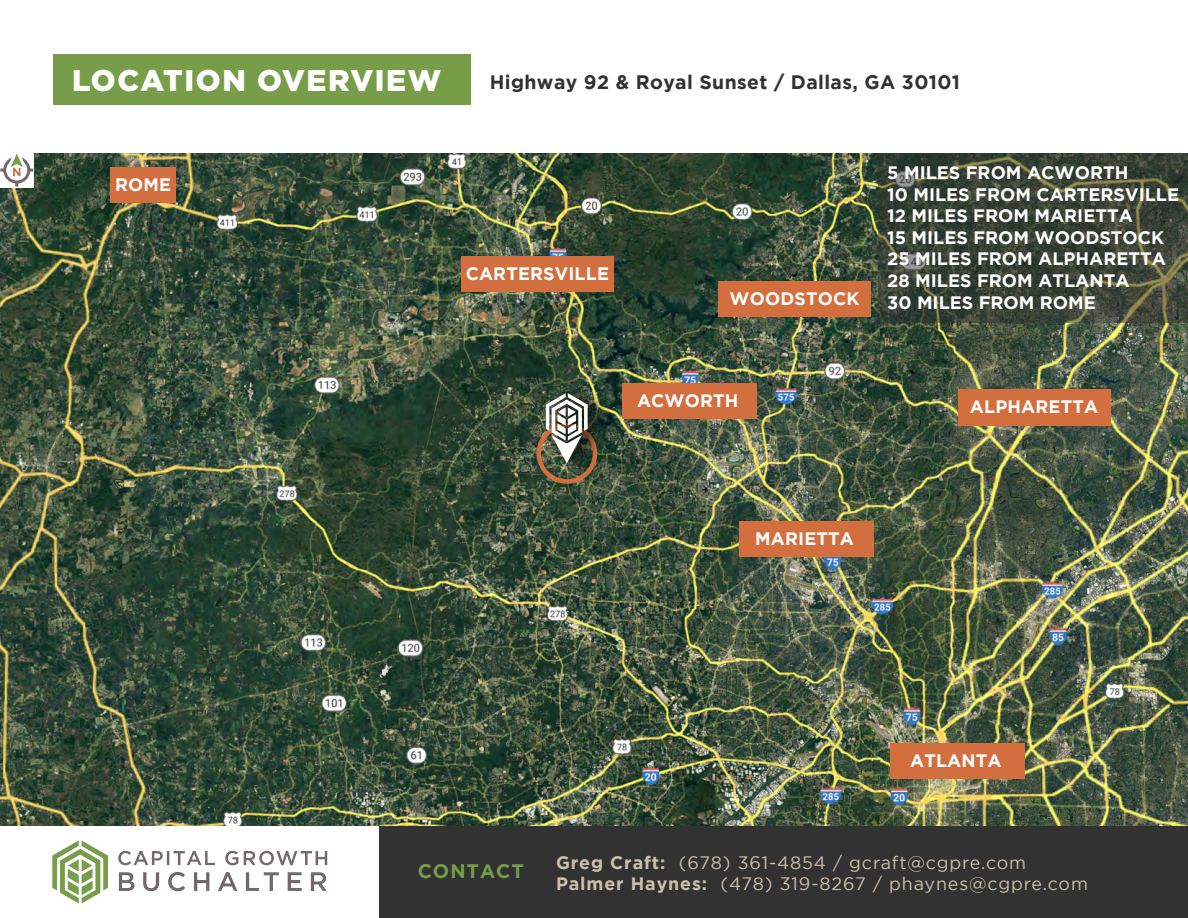
<style>
.page{position:relative;width:1188px;height:918px;background:#fff}
.page>*{position:absolute;margin:0;border:0;box-sizing:border-box;transform-origin:0 0}
.t1{font:900 30px "Gotham";letter-spacing:.05em;color:#fff}
.t2{font:700 19.5px "Gotham";letter-spacing:.02em;color:#323232}
.t3{font:700 19.5px "Gotham";letter-spacing:.05em;color:#779d49}
.t4{font:700 18px/21.6px "Gotham";color:#fff}
.t5{font:18px/21.6px "Gotham";letter-spacing:.05em;color:#cdc0ab}
.s1{font-weight:700}
</style>
<div class="page">
<img style="left:0;top:154px;width:1188px;height:672px">
<div style="left:891px;top:743px;width:134px;height:36px;background:#d36e3f"></div>
<div style="left:537px;top:423px;width:60px;height:61px;border:4px solid #d36e3f;border-radius:50%"></div>
<img style="left:540px;top:379px;width:75px;height:103px">
<svg style="left:546px;top:393px;width:42px;height:70px"></svg>
<div style="left:739px;top:521px;width:135px;height:36px;background:#d36e3f"></div>
<div style="left:461px;top:256px;width:153px;height:36px;background:#d36e3f"></div>
<div style="left:718px;top:281px;width:153px;height:36px;background:#d36e3f"></div>
<div style="left:958px;top:389px;width:153px;height:36px;background:#d36e3f"></div>
<div style="left:110px;top:167px;width:66px;height:36px;background:#d36e3f"></div>
<div style="left:622px;top:383px;width:135px;height:36px;background:#d36e3f"></div>
<svg style="left:878px;top:154px;width:310px;height:169px"></svg>
<div style="left:379px;top:826px;width:809px;height:92px;background:#323232"></div>
<svg style="left:119px;top:872px;width:208px;height:19px"></svg>
<svg style="left:118px;top:851px;width:209px;height:14px"></svg>
<svg style="left:52px;top:840px;width:56px;height:64px"></svg>
<div style="left:53px;top:55px;width:418px;height:50px;background:#779d49"></div>
<div style="left:0;top:153px;width:34px;height:34px;background:#fff"></div>
<svg style="left:0;top:154px;width:33px;height:33px"></svg>
<h1 class="t1" style="left:72px;top:63px;width:370px">LOCATION OVERVIEW</h1>
<p class="t2" style="left:490px;top:71px;width:472px">Highway 92 &amp; Royal Sunset / Dallas, GA 30101</p>
<p class="t4" style="left:115px;top:173px;width:58px">ROME</p>
<p class="t4" style="left:466px;top:263px;width:145px">CARTERSVILLE</p>
<p class="t4" style="left:730px;top:287px;width:131px">WOODSTOCK</p>
<p class="t4" style="left:887px;top:161px;width:293px">5 MILES FROM ACWORTH<br>10 MILES FROM CARTERSVILLE<br>12 MILES FROM MARIETTA<br>15 MILES FROM WOODSTOCK<br>25 MILES FROM ALPHARETTA<br>28 MILES FROM ATLANTA<br>30 MILES FROM ROME</p>
<p class="t4" style="left:637px;top:389px;width:103px">ACWORTH</p>
<p class="t4" style="left:970px;top:396px;width:130px">ALPHARETTA</p>
<p class="t4" style="left:755px;top:528px;width:100px">MARIETTA</p>
<p class="t4" style="left:910px;top:749px;width:93px">ATLANTA</p>
<p class="t3" style="left:418px;top:860px;width:108px">CONTACT</p>
<p class="t5" style="left:556px;top:851px;width:533px"><span class="s1">Greg Craft:</span> (678) 361-4854 / gcraft@cgpre.com<br><span class="s1">Palmer Haynes:</span> (478) 319-8267 / phaynes@cgpre.com</p>
</div>
